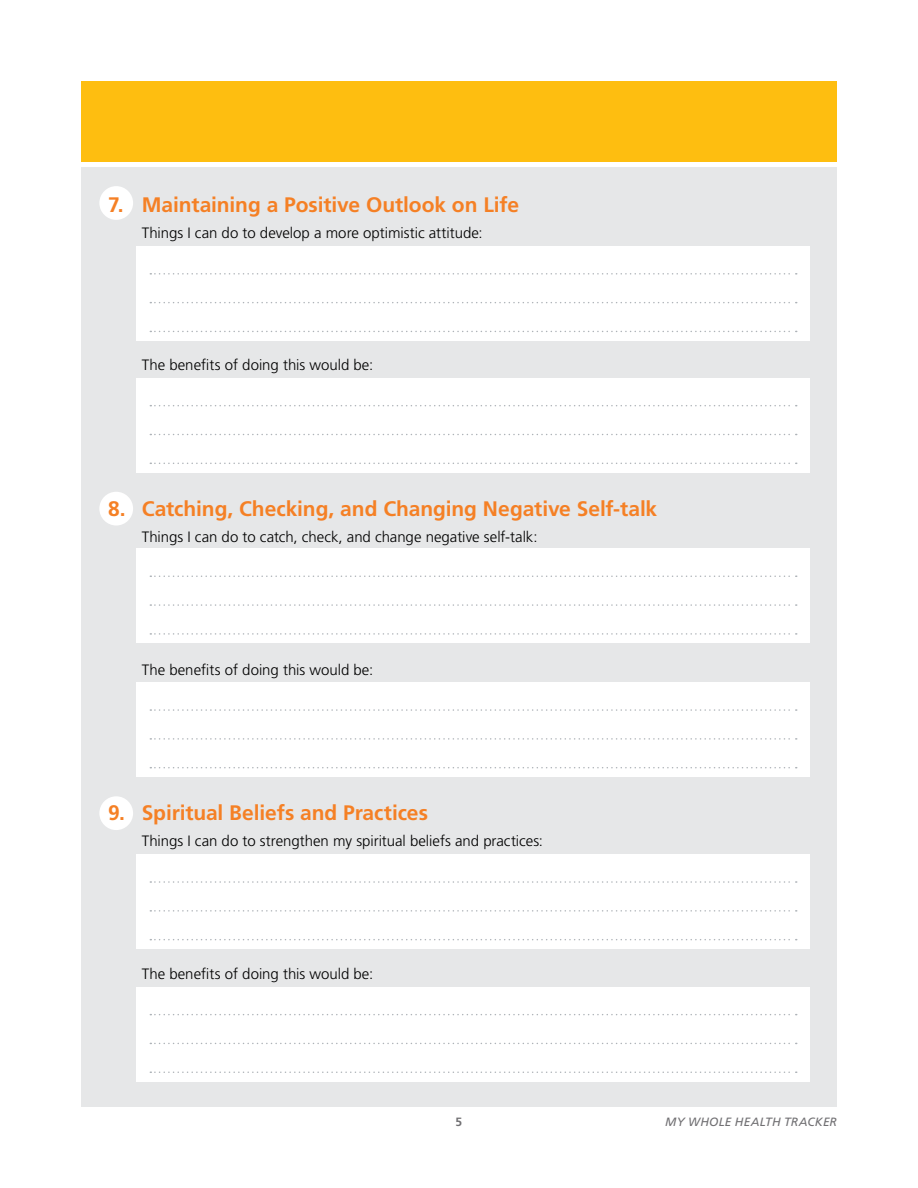
<style>
.page{position:relative;width:918px;height:1188px;background:#fff}
.page>*{position:absolute;margin:0;border:0;box-sizing:border-box;transform-origin:0 0}
.t1{font:700 21px "Frutiger LT Std";letter-spacing:-.005em;color:#f58025}
.t2{font:300 15px "Frutiger LT Std";color:#000}
.t3{font:italic 12px "Frutiger LT Std";letter-spacing:.015em;color:#717073}
.t4{font:700 12px "Frutiger LT Std";color:#717073}
</style>
<div class="page">
<div style="left:81px;top:167px;width:756px;height:940px;background:#e6e7e8"></div>
<div style="left:99px;top:186px;width:34px;height:34px;background:#fff;border-radius:50%"></div>
<div style="left:99px;top:492px;width:34px;height:34px;background:#fff;border-radius:50%"></div>
<div style="left:99px;top:796px;width:34px;height:34px;background:#fff;border-radius:50%"></div>
<div style="left:81px;top:81px;width:756px;height:81px;background:#febe10"></div>
<div style="left:136px;top:246px;width:674px;height:95px;background:#fff"></div>
<svg style="left:150px;top:273px;width:647px;height:2px"></svg>
<svg style="left:150px;top:331px;width:647px;height:1px"></svg>
<svg style="left:150px;top:302px;width:647px;height:1px"></svg>
<div style="left:136px;top:378px;width:674px;height:95px;background:#fff"></div>
<svg style="left:150px;top:405px;width:647px;height:1px"></svg>
<svg style="left:150px;top:463px;width:647px;height:1px"></svg>
<svg style="left:150px;top:434px;width:647px;height:1px"></svg>
<div style="left:136px;top:549px;width:674px;height:94px;background:#fff"></div>
<svg style="left:150px;top:576px;width:647px;height:1px"></svg>
<svg style="left:150px;top:633px;width:647px;height:2px"></svg>
<svg style="left:150px;top:604px;width:647px;height:2px"></svg>
<div style="left:136px;top:682px;width:674px;height:95px;background:#fff"></div>
<svg style="left:150px;top:709px;width:647px;height:2px"></svg>
<svg style="left:150px;top:767px;width:647px;height:1px"></svg>
<svg style="left:150px;top:738px;width:647px;height:2px"></svg>
<div style="left:136px;top:854px;width:674px;height:95px;background:#fff"></div>
<svg style="left:150px;top:881px;width:647px;height:2px"></svg>
<svg style="left:150px;top:939px;width:647px;height:1px"></svg>
<svg style="left:150px;top:910px;width:647px;height:2px"></svg>
<div style="left:136px;top:987px;width:674px;height:95px;background:#fff"></div>
<svg style="left:150px;top:1014px;width:647px;height:1px"></svg>
<svg style="left:150px;top:1072px;width:647px;height:1px"></svg>
<svg style="left:150px;top:1043px;width:647px;height:1px"></svg>
<h1 class="t1" style="left:108px;top:192px;width:413px">7. Maintaining a Positive Outlook on Life</h1>
<p class="t2" style="left:142px;top:224px;width:342px">Things I can do to develop a more optimistic attitude:</p>
<p class="t2" style="left:142px;top:357px;width:233px">The benefits of doing this would be:</p>
<h1 class="t1" style="left:108px;top:496px;width:551px">8. Catching, Checking, and Changing Negative Self-talk</h1>
<p class="t2" style="left:142px;top:528px;width:397px">Things I can do to catch, check, and change negative self-talk:</p>
<p class="t2" style="left:142px;top:661px;width:233px">The benefits of doing this would be:</p>
<h1 class="t1" style="left:108px;top:801px;width:321px">9. Spiritual Beliefs and Practices</h1>
<p class="t2" style="left:142px;top:833px;width:403px">Things I can do to strengthen my spiritual beliefs and practices:</p>
<p class="t2" style="left:142px;top:966px;width:233px">The benefits of doing this would be:</p>
<p class="t4" style="left:456px;top:1115px;width:8px">5</p>
<p class="t3" style="left:665px;top:1115px;width:173px">MY WHOLE HEALTH TRACKER</p>
</div>
